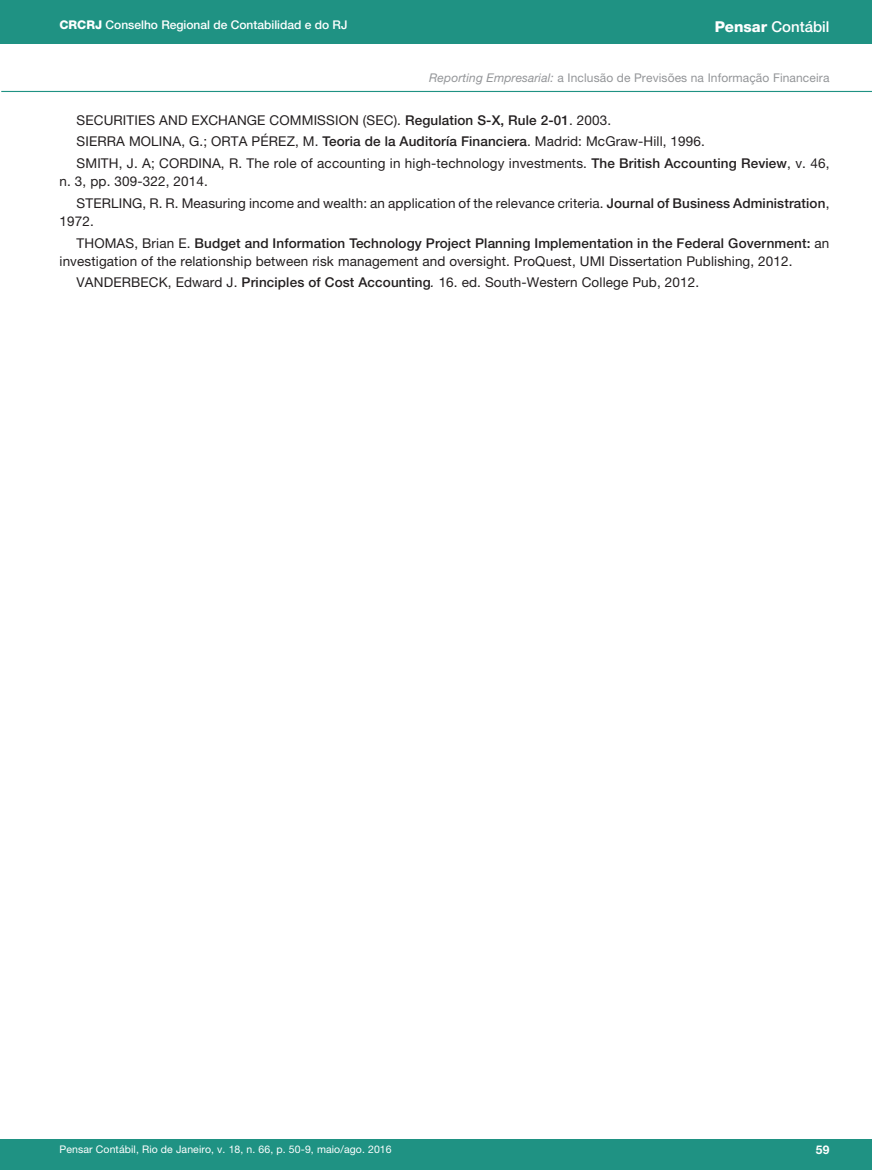
<style>
.page{position:relative;width:872px;height:1170px;background:#fff}
.page>*{position:absolute;margin:0;border:0;box-sizing:border-box;transform-origin:0 0}
.t1{font:500 15px "Helvetica Neue LT Pro";color:#fff}
.t2{font:13.5px/21.9px "Helvetica Neue LT Pro";letter-spacing:.01em;color:#231f20}
.t3{font:500 13.5px/21.9px "Helvetica Neue LT Pro";letter-spacing:.01em;color:#231f20}
.t4{font:12px "Helvetica Neue LT Pro";letter-spacing:.01em;color:#939598}
.t5{font:500 12px "Helvetica Neue LT Pro";color:#fff}
.t6{font:700 12px "Helvetica Neue LT Pro";color:#fff}
.t7{font:10.5px "Helvetica Neue LT Pro";letter-spacing:.01em;color:#fff}
.s1{font-weight:800}
.s2{font-style:italic}
.s3{font-weight:500}
.s4{font-weight:400}
</style>
<div class="page">
<div style="left:0;top:0;width:872px;height:44px;background:#1f9283"></div>
<div style="left:0;top:1139px;width:872px;height:30px;background:#1f9283"></div>
<hr style="left:1px;top:91px;width:871px;height:1px;background:#1f9283">
<p class="t5" style="left:60px;top:18px;width:289px"><span class="s1">CRCRJ</span> Conselho Regional de Contabilidad e do RJ</p>
<p class="t1" style="left:714px;top:17px;width:116px"><span class="s1">Pensar</span> Contábil</p>
<p class="t4" style="left:429px;top:70px;width:401px"><span class="s2">Reporting Empresarial:</span> a Inclusão de Previsões na Informação Financeira</p>
<p class="t2" style="left:77px;top:109px;width:754px">SECURITIES AND EXCHANGE COMMISSION (SEC). <span class="s3">Regulation S-X, Rule 2-01</span>. 2003.<br>SIERRA MOLINA, G.; ORTA PÉREZ, M. <span class="s3">Teoria de la Auditoría Financiera</span>. Madrid: McGraw-Hill, 1996.<br>SMITH, J. A; CORDINA, R. The role of accounting in high-technology investments. <span class="s3">The British Accounting Review</span>, v. 46,</p>
<p class="t2" style="left:77px;top:170px;width:754px;text-indent:-17px">n. 3, pp. 309-322, 2014.<br>STERLING, R. R. Measuring income and wealth: an application of the relevance criteria. <span class="s3">Journal of Business Administration</span>,</p>
<p class="t3" style="left:77px;top:210px;width:754px;text-indent:-17px"><span class="s4">1972.<br>THOMAS, Brian E.</span> Budget and Information Technology Project Planning Implementation in the Federal Government: <span class="s4">an</span></p>
<p class="t2" style="left:77px;top:249px;width:717px;text-indent:-17px">investigation of the relationship between risk management and oversight. ProQuest, UMI Dissertation Publishing, 2012.<br>VANDERBECK, Edward J. <span class="s3">Principles of Cost Accounting</span><span class="s2">.</span> 16. ed. South-Western College Pub, 2012.</p>
<p class="t7" style="left:60px;top:1142px;width:334px">Pensar Contábil, Rio de Janeiro, v. 18, n. 66, p. 50-9, maio/ago. 2016</p>
<p class="t6" style="left:816px;top:1142px;width:15px">59</p>
</div>
